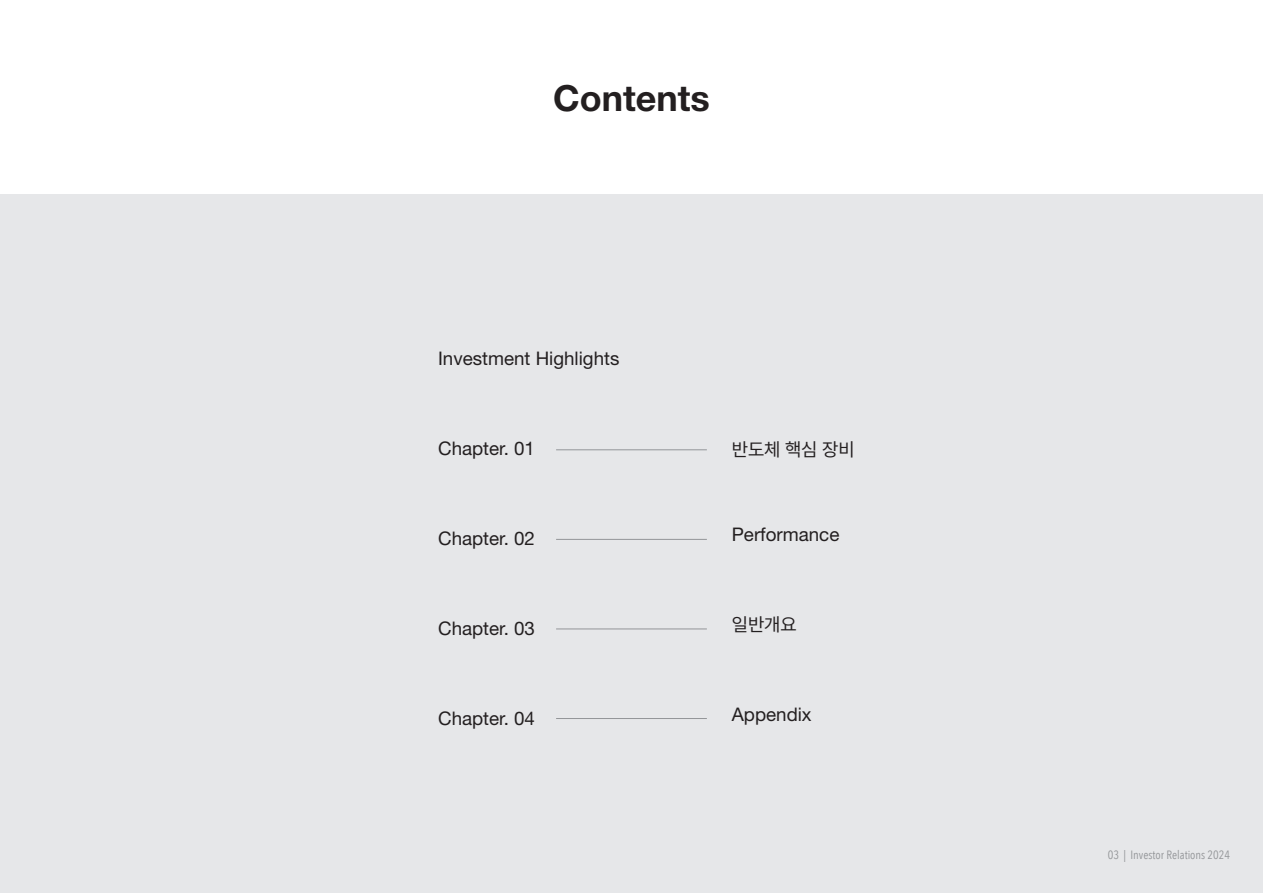
<style>
.page{position:relative;width:1263px;height:893px;background:#fff}
.page>*{position:absolute;margin:0;border:0;box-sizing:border-box;transform-origin:0 0}
.t1{font:700 36px "Helvetica Neue LT Std";color:#231f20}
.t2{font:18.75px "Helvetica Neue LT Std";color:#231f20}
.t3{font:18.75px "Pretendard";color:#231f20}
.t4{font:12px "Avenir Next Condensed";color:#939598}
.s1{font-style:inherit}
</style>
<div class="page">
<div style="left:0;top:195px;width:1263px;height:698px;background:#e6e7e9"></div>
<hr style="left:556px;top:450px;width:151px;height:1px;background:#939598">
<hr style="left:556px;top:539px;width:151px;height:1px;background:#939598">
<hr style="left:556px;top:629px;width:151px;height:1px;background:#939598">
<hr style="left:556px;top:718px;width:151px;height:1px;background:#939598">
<p class="t1" style="left:553px;top:76px;width:158px">Contents</p>
<p class="t2" style="left:438px;top:347px;width:183px">Investment Highlights</p>
<p class="t2" style="left:438px;top:437px;width:98px">Chapter. 01</p>
<p class="t3" style="left:732px;top:436px;width:124px">반도체 핵심 장비</p>
<p class="t2" style="left:438px;top:527px;width:98px">Chapter. 02</p>
<p class="t2" style="left:732px;top:523px;width:109px">Performance</p>
<p class="t2" style="left:438px;top:617px;width:98px">Chapter. 03</p>
<p class="t3" style="left:732px;top:611px;width:66px">일반개요</p>
<p class="t2" style="left:438px;top:707px;width:98px">Chapter. 04</p>
<p class="t2" style="left:732px;top:703px;width:81px">Appendix</p>
<p class="t4" style="left:1108px;top:844px;width:124px">03 | Investor Relations 202<span class="s1">4</span></p>
</div>
